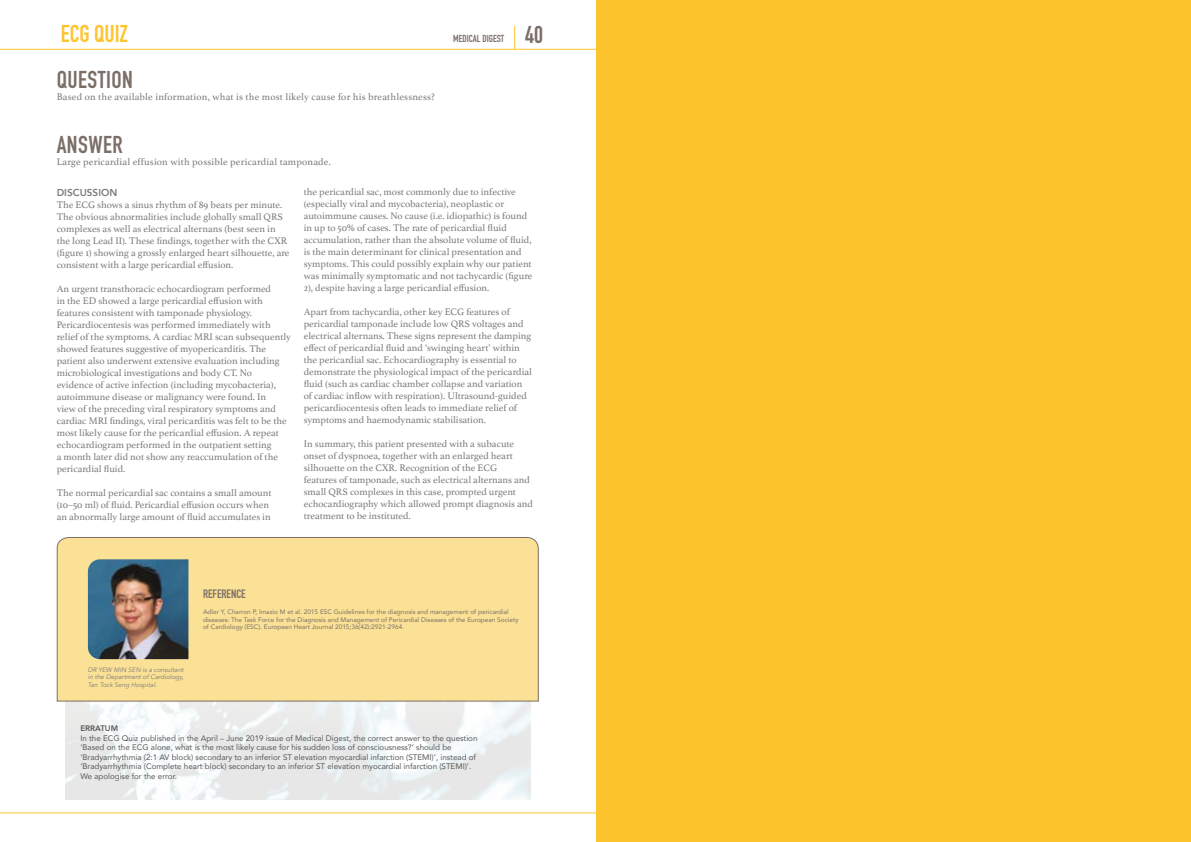
<style>
.page{position:relative;width:1191px;height:842px;background:#fff}
.page>*{position:absolute;margin:0;border:0;box-sizing:border-box;transform-origin:0 0}
.t1{font:700 24px "DIN Condensed";letter-spacing:.02em;color:#7b6e67}
.t2{font:700 24px "DIN Condensed";color:#fdc42d}
.t3{font:700 12px "DIN Condensed";color:#7b6e67}
.t4{font:10px/12px "Athelas";color:#7c7b7b}
.t5{font:10px "Athelas";letter-spacing:.02em;color:#7c7b7b}
.t6{font:700 10px "DIN Condensed";color:#7b6e67}
.t7{font:800 10px "Avenir";color:#7c7b7b}
.t8{font:8px/9.6px "Avenir";color:#575756}
.t9{font:800 8px "Avenir";color:#575756}
.t10{font:6.5px/7.8px "Avenir";color:#7b6e67}
.t11{font:italic 6.5px/7.8px "Avenir";color:#7c7b7b;text-align:justify}
</style>
<div class="page">
<div style="left:596px;top:0;width:595px;height:842px;background:#fdc42d"></div>
<svg style="left:514px;top:26px;width:1px;height:23px"></svg>
<hr style="left:0;top:49px;width:1189px;height:1px;background:#fdc42d">
<hr style="left:0;top:813px;width:1190px;height:1px;background:#fdc42d">
<div style="left:57px;top:537px;width:482px;height:165px;background:#fbe196"></div>
<img style="left:88px;top:559px;width:100px;height:100px">
<h1 class="t2" style="left:61px;top:17px;width:68px">ECG QUIZ</h1>
<p class="t6" style="left:453px;top:32px;width:52px">MEDICAL DIGEST</p>
<h1 class="t1" style="left:525px;top:18px;width:19px">40</h1>
<h1 class="t1" style="left:57px;top:63px;width:78px">QUESTION</h1>
<p class="t5" style="left:57px;top:89px;width:380px">Based on the available information, what is the most likely cause for his breathlessness?</p>
<h1 class="t1" style="left:57px;top:128px;width:67px">ANSWER</h1>
<p class="t5" style="left:57px;top:154px;width:276px">Large pericardial effusion with possible pericardial tamponade.</p>
<p class="t7" style="left:57px;top:185px;width:62px">DISCUSSION</p>
<p class="t4" style="left:57px;top:199px;width:234px">The ECG shows a sinus rhythm of 89 beats per minute.<br>The obvious abnormalities include globally small QRS complexes as well as electrical alternans (best seen in the long Lead II). These findings, together with the CXR (figure 1) showing a grossly enlarged heart silhouette, are consistent with a large pericardial effusion.</p>
<p class="t4" style="left:57px;top:283px;width:236px">An urgent transthoracic echocardiogram performed<br>in the ED showed a large pericardial effusion with features consistent with tamponade physiology.<br>Pericardiocentesis was performed immediately with relief of the symptoms. A cardiac MRI scan subsequently showed features suggestive of myopericarditis. The patient also underwent extensive evaluation including microbiological investigations and body CT. No evidence of active infection (including mycobacteria), autoimmune disease or malignancy were found. In<br>view of the preceding viral respiratory symptoms and cardiac MRI findings, viral pericarditis was felt to be the most likely cause for the pericardial effusion. A repeat echocardiogram performed in the outpatient setting<br>a month later did not show any reaccumulation of the pericardial fluid.</p>
<p class="t4" style="left:57px;top:487px;width:216px">The normal pericardial sac contains a small amount (10–50 ml) of fluid. Pericardial effusion occurs when an abnormally large amount of fluid accumulates in</p>
<p class="t4" style="left:304px;top:185px;width:230px">the pericardial sac, most commonly due to infective (especially viral and mycobacteria), neoplastic or autoimmune causes. No cause (i.e. idiopathic) is found in up to 50% of cases. The rate of pericardial fluid accumulation, rather than the absolute volume of fluid, is the main determinant for clinical presentation and symptoms. This could possibly explain why our patient was minimally symptomatic and not tachycardic (figure 2), despite having a large pericardial effusion.</p>
<p class="t4" style="left:304px;top:305px;width:230px">Apart from tachycardia, other key ECG features of pericardial tamponade include low QRS voltages and electrical alternans. These signs represent the damping effect of pericardial fluid and ‘swinging heart’ within the pericardial sac. Echocardiography is essential to demonstrate the physiological impact of the pericardial fluid (such as cardiac chamber collapse and variation of cardiac inflow with respiration). Ultrasound-guided pericardiocentesis often leads to immediate relief of symptoms and haemodynamic stabilisation.</p>
<p class="t4" style="left:304px;top:437px;width:231px">In summary, this patient presented with a subacute onset of dyspnoea, together with an enlarged heart silhouette on the CXR. Recognition of the ECG<br>features of tamponade, such as electrical alternans and small QRS complexes in this case, prompted urgent echocardiography which allowed prompt diagnosis and treatment to be instituted.</p>
<p class="t11" style="left:88px;top:665px;width:97px">DR YEW MIN SEN is a consultant in the Department of Cardiology, Tan Tock Seng Hospital.</p>
<p class="t3" style="left:203px;top:586px;width:44px">REFERENCE</p>
<p class="t10" style="left:203px;top:607px;width:317px">Adler Y, Charron P, Imazio M et al. 2015 ESC Guidelines for the diagnosis and management of pericardial diseases: The Task Force for the Diagnosis and Management of Pericardial Diseases of the European Society of Cardiology (ESC). European Heart Journal 2015;36(42):2921-2964.</p>
<p class="t9" style="left:80px;top:722px;width:39px">ERRATUM</p>
<p class="t8" style="left:80px;top:733px;width:398px">In the ECG Quiz published in the April – June 2019 issue of Medical Digest, the correct answer to the question ‘Based on the ECG alone, what is the most likely cause for his sudden loss of consciousness?’ should be ‘Bradyarrhythmia (2:1 AV block) secondary to an inferior ST elevation myocardial infarction (STEMI)’, instead of ‘Bradyarrhythmia (Complete heart block) secondary to an inferior ST elevation myocardial infarction (STEMI)’.<br>We apologise for the error.</p>
</div>
